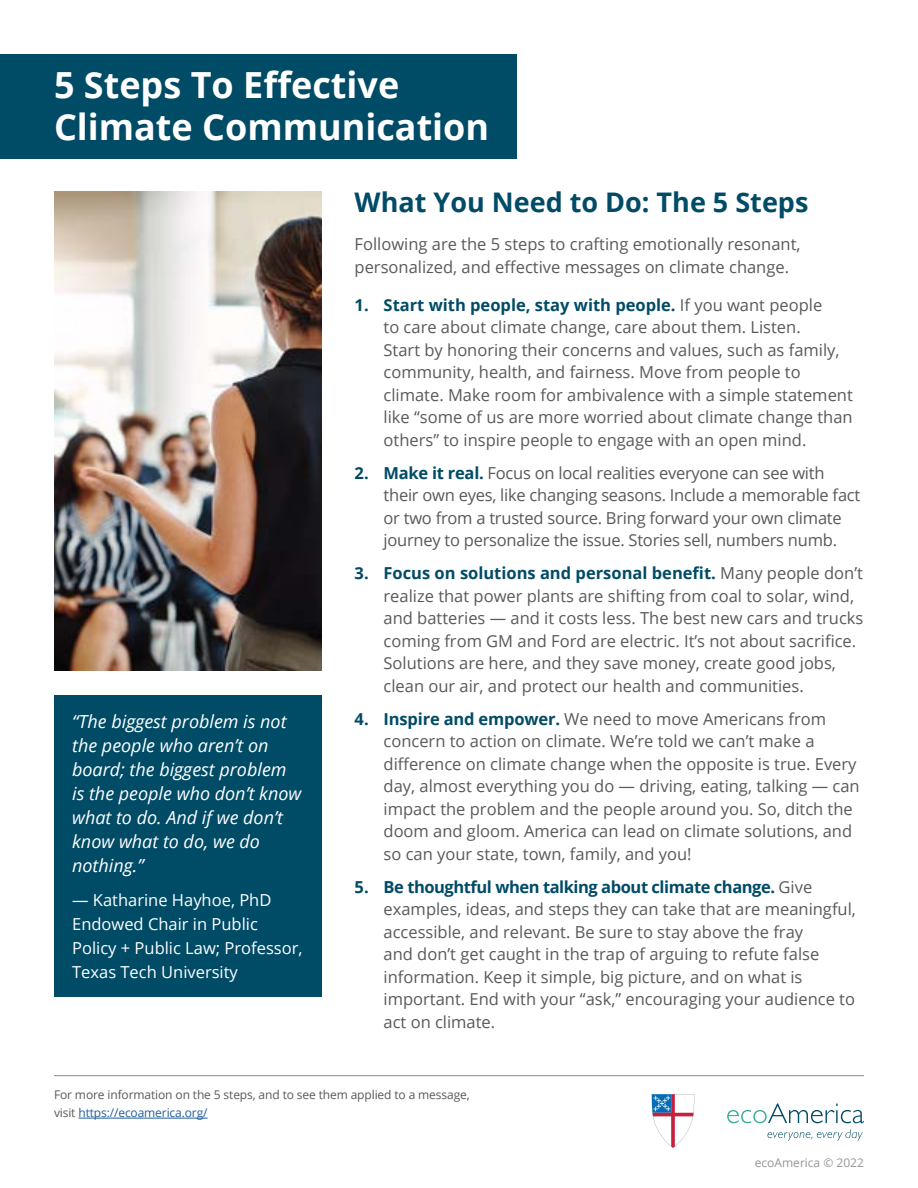
<style>
.page{position:relative;width:918px;height:1188px;background:#fff}
.page>*{position:absolute;margin:0;border:0;box-sizing:border-box;transform-origin:0 0}
.t1{font:700 36px/42px "Open Sans";color:#fff}
.t2{font:700 27px "Open Sans";color:#004b66}
.t3{font:italic 18px/24px "Open Sans";color:#fff}
.t4{font:16.5px/22.5px "Open Sans";color:#58595b}
.t5{font:16.5px/24px "Open Sans";color:#fff}
.t6{font:700 16.5px "Open Sans";color:#004b66}
.t7{font:12px/18px "Open Sans";letter-spacing:-.01em;color:#58595b}
.t8{font:12px "Open Sans";color:#939598}
.s1{font-weight:700;color:#004b66}
.s2{color:#215e9e}
</style>
<div class="page">
<hr style="left:54px;top:1075px;width:810px;height:1px;background:#58595b">
<img style="left:54px;top:191px;width:268px;height:479px">
<svg style="left:727px;top:1103px;width:137px;height:20px"></svg>
<svg style="left:768px;top:1129px;width:95px;height:12px"></svg>
<hr style="left:78px;top:1118px;width:130px;height:1px;background:#215e9e">
<div style="left:54px;top:695px;width:268px;height:302px;background:#004b66"></div>
<div style="left:0;top:54px;width:516px;height:104px;background:#004b66"></div>
<svg style="left:652px;top:1094px;width:42px;height:54px"></svg>
<h1 class="t1" style="left:54px;top:63px;width:437px">5 Steps To Effective<br>Climate Communication</h1>
<p class="t3" style="left:72px;top:709px;width:231px">“The biggest problem is not the people who aren’t on board; the biggest problem is the people who don’t know what to do. And if we don’t know what to do, we do nothing.”</p>
<p class="t5" style="left:72px;top:888px;width:232px">— Katharine Hayhoe, PhD<br>Endowed Chair in Public<br>Policy + Public Law; Professor,<br>Texas Tech University</p>
<h2 class="t2" style="left:355px;top:183px;width:455px">What You Need to Do: The 5 Steps</h2>
<p class="t4" style="left:355px;top:232px;width:447px">Following are the 5 steps to crafting emotionally resonant, personalized, and effective messages on climate change.</p>
<p class="t4" style="left:384px;top:293px;width:471px"><span class="s1">Start with people, stay with people.</span> If you want people<br>to care about climate change, care about them. Listen.<br>Start by honoring their concerns and values, such as family, community, health, and fairness. Move from people to climate. Make room for ambivalence with a simple statement like “some of us are more worried about climate change than others” to inspire people to engage with an open mind.</p>
<p class="t4" style="left:384px;top:461px;width:478px"><span class="s1">Make it real.</span> Focus on local realities everyone can see with their own eyes, like changing seasons. Include a memorable fact or two from a trusted source. Bring forward your own climate journey to personalize the issue. Stories sell, numbers numb.</p>
<p class="t4" style="left:384px;top:562px;width:481px"><span class="s1">Focus on solutions and personal benefit.</span> Many people don’t realize that power plants are shifting from coal to solar, wind, and batteries — and it costs less. The best new cars and trucks coming from GM and Ford are electric. It’s not about sacrifice.<br>Solutions are here, and they save money, create good jobs, clean our air, and protect our health and communities.</p>
<p class="t4" style="left:384px;top:707px;width:478px"><span class="s1">Inspire and empower.</span> We need to move Americans from concern to action on climate. We’re told we can’t make a difference on climate change when the opposite is true. Every day, almost everything you do — driving, eating, talking — can impact the problem and the people around you. So, ditch the doom and gloom. America can lead on climate solutions, and so can your state, town, family, and you!</p>
<p class="t4" style="left:384px;top:875px;width:474px"><span class="s1">Be thoughtful when talking about climate change.</span> Give examples, ideas, and steps they can take that are meaningful, accessible, and relevant. Be sure to stay above the fray<br>and don’t get caught in the trap of arguing to refute false information. Keep it simple, big picture, and on what is important. End with your “ask,” encouraging your audience to act on climate.</p>
<p class="t6" style="left:355px;top:293px;width:16px">1.</p>
<p class="t6" style="left:355px;top:461px;width:16px">2.</p>
<p class="t6" style="left:355px;top:562px;width:16px">3.</p>
<p class="t6" style="left:355px;top:707px;width:16px">4.</p>
<p class="t6" style="left:355px;top:875px;width:16px">5.</p>
<p class="t7" style="left:54px;top:1086px;width:417px">For more information on the 5 steps, and to see them applied to a message, visit <span class="s2">https://ecoamerica.org/</span></p>
<p class="t8" style="left:755px;top:1154px;width:111px">ecoAmerica © 2022</p>
</div>
